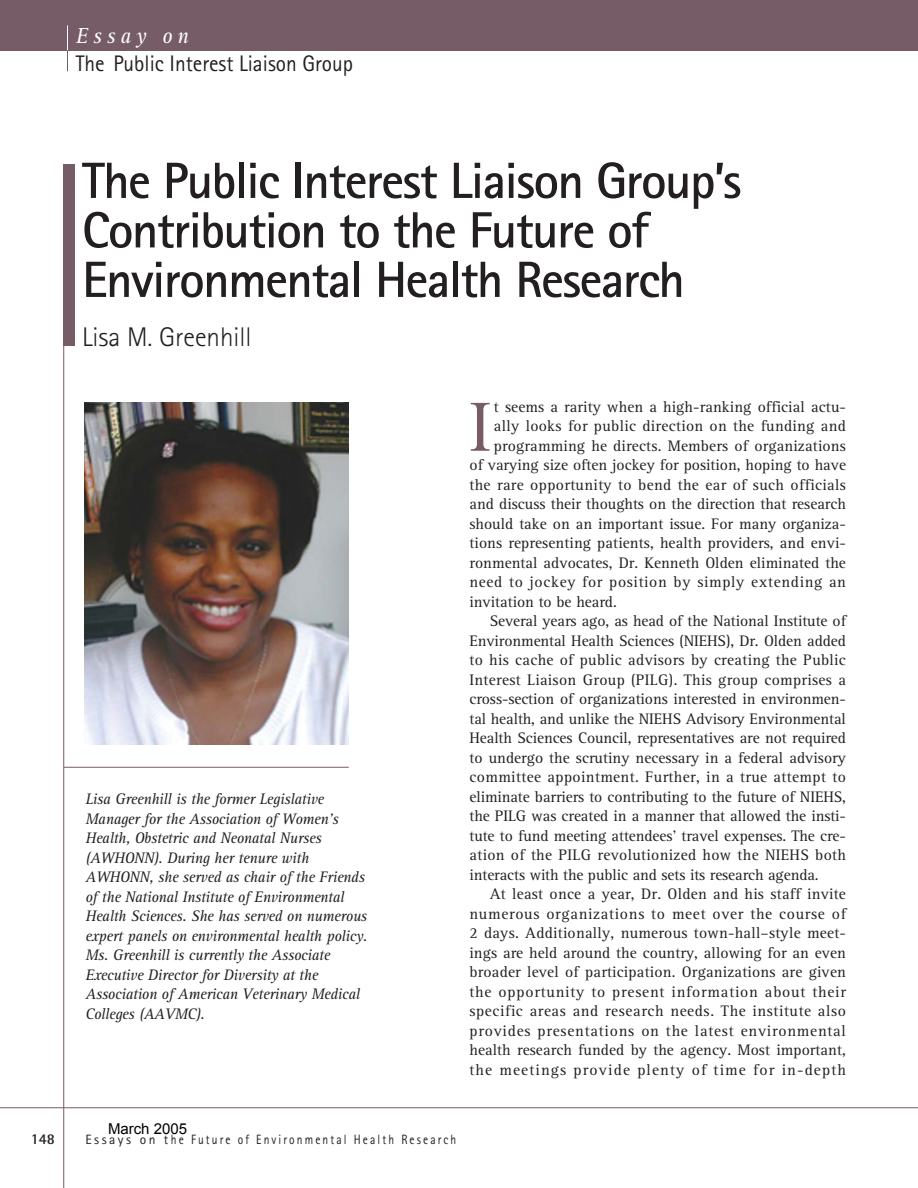
<style>
.page{position:relative;width:918px;height:1188px;background:#fff}
.page>*{position:absolute;margin:0;border:0;box-sizing:border-box;transform-origin:0 0}
.t1{font:71.85px "Rotis Serif";color:#765c66}
.t2{font:700 51px/49.5px "Rotis Sans Serif";letter-spacing:-.03em;color:#231f20}
.t3{font:300 27px "Rotis Sans Serif";color:#231f20}
.t4{font:22.5px "Rotis Sans Serif";color:#231f20;scale:.95 1}
.t5{font:italic 22.5px "Rotis Serif";letter-spacing:.235em;color:#fff;scale:.95 1}
.t6{font:15.75px "Rotis Serif";letter-spacing:.005em;color:#231f20}
.t7{font:italic 15.75px/19.5px "Rotis Serif";letter-spacing:-.015em;color:#231f20}
.t8{font:15.75px "Rotis Serif";letter-spacing:.025em;color:#231f20}
.t9{font:15.75px "Rotis Serif";letter-spacing:.05em;color:#231f20}
.t10{font:15.75px "Rotis Serif";letter-spacing:.04em;color:#231f20}
.t11{font:15.75px "Rotis Serif";letter-spacing:.045em;color:#231f20}
.t12{font:15.75px "Rotis Serif";letter-spacing:.07em;color:#231f20}
.t13{font:15px "Arial";color:#000}
.t14{font:700 15px "Rotis Semi Sans";color:#231f20}
.t15{font:13.5px "Rotis Sans Serif";letter-spacing:.185em;color:#231f20}
</style>
<div class="page">
<div style="left:0;top:0;width:918px;height:50px;background:#765c66"></div>
<img style="left:85px;top:403px;width:264px;height:341px">
<hr style="left:63px;top:188px;width:1px;height:1000px;background:#765c66">
<hr style="left:0;top:1107px;width:918px;height:1px;background:#765c66">
<div style="left:64px;top:164px;width:11px;height:182px;background:#765c66"></div>
<hr style="left:64px;top:767px;width:285px;height:1px;background:#765c66">
<hr style="left:67px;top:26px;width:1px;height:45px;background:#fff">
<svg style="left:67px;top:50px;width:1px;height:21px"></svg>
<h3 class="t5" style="left:76px;top:27px;width:120px">Essay on</h3>
<h3 class="t4" style="left:76px;top:56px;width:293px">The Public Interest Liaison Group</h3>
<h2 class="t2" style="left:82px;top:161px;width:661px">The Public Interest Liaison Group’s<br>Contribution to the Future of<br>Environmental Health Research</h2>
<h3 class="t3" style="left:82px;top:328px;width:171px">Lisa M. Greenhill</h3>
<p class="t7" style="left:86px;top:791px;width:283px">Lisa Greenhill is the former Legislative Manager for the Association of Women’s Health, Obstetric and Neonatal Nurses (AWHONN). During her tenure with AWHONN, she served as chair of the Friends of the National Institute of Environmental Health Sciences. She has served on numerous expert panels on environmental health policy.<br>Ms. Greenhill is currently the Associate Executive Director for Diversity at the Association of American Veterinary Medical Colleges (AAVMC).</p>
<h1 class="t1" style="left:470px;top:401px;width:23px">I</h1>
<p class="t6" style="left:494px;top:401px;width:354px">t seems a rarity when a high-ranking official actu-</p>
<p class="t6" style="left:494px;top:420px;width:354px">ally looks for public direction on the funding and</p>
<p class="t6" style="left:494px;top:440px;width:354px">programming he directs. Members of organizations</p>
<p class="t6" style="left:470px;top:459px;width:378px">of varying size often jockey for position, hoping to have</p>
<p class="t8" style="left:470px;top:479px;width:378px">the rare opportunity to bend the ear of such officials</p>
<p class="t6" style="left:470px;top:498px;width:378px">and discuss their thoughts on the direction that research</p>
<p class="t6" style="left:470px;top:518px;width:378px">should take on an important issue. For many organiza-</p>
<p class="t6" style="left:470px;top:537px;width:378px">tions representing patients, health providers, and envi-</p>
<p class="t6" style="left:470px;top:557px;width:378px">ronmental advocates, Dr. Kenneth Olden eliminated the</p>
<p class="t10" style="left:470px;top:576px;width:378px">need to jockey for position by simply extending an</p>
<p class="t6" style="left:470px;top:596px;width:149px">invitation to be heard.</p>
<p class="t6" style="left:490px;top:615px;width:358px">Several years ago, as head of the National Institute of</p>
<p class="t6" style="left:470px;top:635px;width:378px">Environmental Health Sciences (NIEHS), Dr. Olden added</p>
<p class="t6" style="left:470px;top:654px;width:378px">to his cache of public advisors by creating the Public</p>
<p class="t6" style="left:470px;top:674px;width:378px">Interest Liaison Group (PILG). This group comprises a</p>
<p class="t6" style="left:470px;top:693px;width:378px">cross-section of organizations interested in environmen-</p>
<p class="t6" style="left:470px;top:713px;width:378px">tal health, and unlike the NIEHS Advisory Environmental</p>
<p class="t6" style="left:470px;top:732px;width:378px">Health Sciences Council, representatives are not required</p>
<p class="t6" style="left:470px;top:752px;width:378px">to undergo the scrutiny necessary in a federal advisory</p>
<p class="t8" style="left:470px;top:771px;width:378px">committee appointment. Further, in a true attempt to</p>
<p class="t6" style="left:470px;top:791px;width:378px">eliminate barriers to contributing to the future of NIEHS,</p>
<p class="t6" style="left:470px;top:810px;width:378px">the PILG was created in a manner that allowed the insti-</p>
<p class="t6" style="left:470px;top:830px;width:378px">tute to fund meeting attendees’ travel expenses. The cre-</p>
<p class="t6" style="left:470px;top:849px;width:378px">ation of the PILG revolutionized how the NIEHS both</p>
<p class="t6" style="left:470px;top:869px;width:351px">interacts with the public and sets its research agenda.</p>
<p class="t6" style="left:490px;top:888px;width:358px">At least once a year, Dr. Olden and his staff invite</p>
<p class="t11" style="left:470px;top:908px;width:378px">numerous organizations to meet over the course of</p>
<p class="t6" style="left:470px;top:927px;width:378px">2 days. Additionally, numerous town-hall–style meet-</p>
<p class="t6" style="left:470px;top:947px;width:378px">ings are held around the country, allowing for an even</p>
<p class="t6" style="left:470px;top:966px;width:378px">broader level of participation. Organizations are given</p>
<p class="t9" style="left:470px;top:986px;width:378px">the opportunity to present information about their</p>
<p class="t10" style="left:470px;top:1005px;width:378px">specific areas and research needs. The institute also</p>
<p class="t9" style="left:470px;top:1025px;width:378px">provides presentations on the latest environmental</p>
<p class="t6" style="left:470px;top:1044px;width:378px">health research funded by the agency. Most important,</p>
<p class="t12" style="left:470px;top:1064px;width:378px">the meetings provide plenty of time for in-depth</p>
<p class="t13" style="left:108px;top:1119px;width:81px">March 2005</p>
<p class="t14" style="left:31px;top:1134px;width:26px">148</p>
<p class="t15" style="left:86px;top:1135px;width:372px">Essays on the Future of Environmental Health Research</p>
</div>
